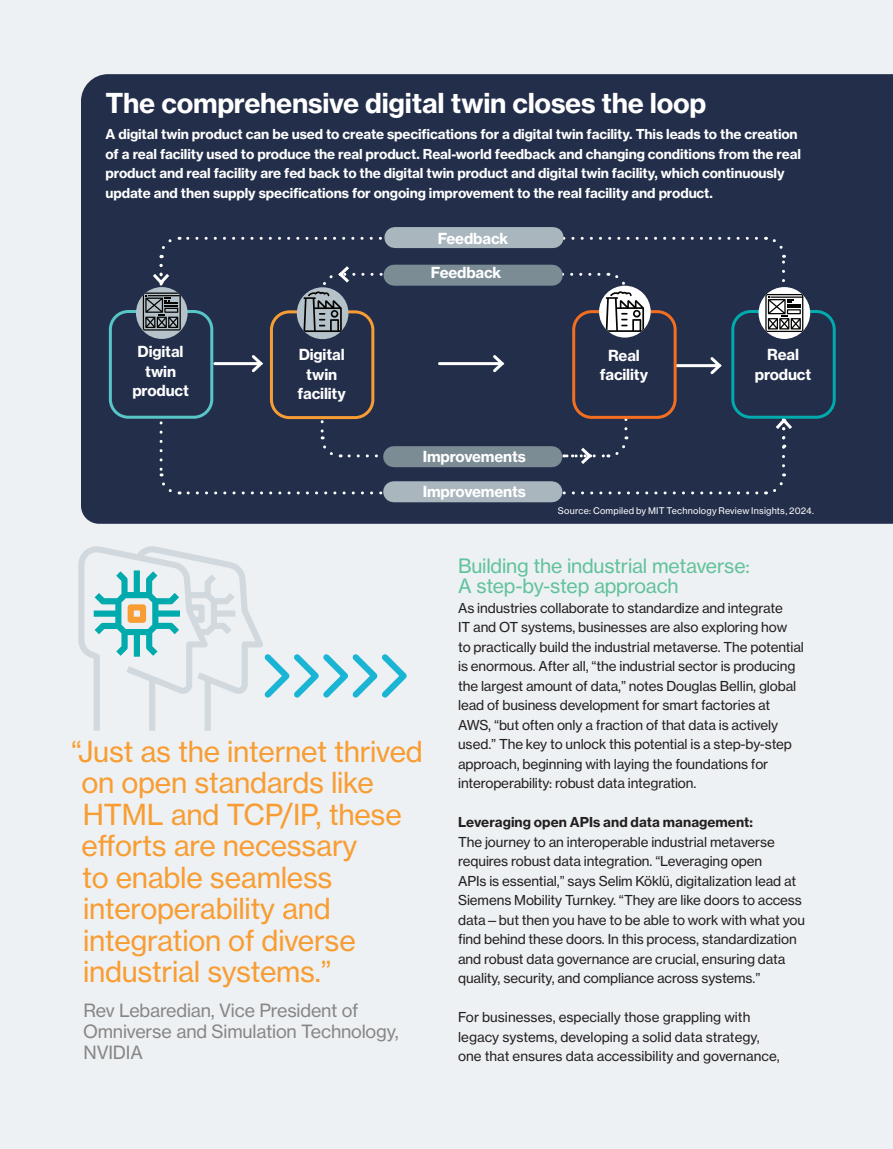
<style>
.page{position:relative;width:893px;height:1149px;background:#fff}
.page>*{position:absolute;margin:0;border:0;box-sizing:border-box;transform-origin:0 0}
.t1{font:28.5px/31.5px "N Haas Grotesk TX Std 55 Rg";letter-spacing:-.01em;color:#f89d33}
.t2{font:27px "N Haas Grotesk TX Std 75 Bd";letter-spacing:-.01em;color:#fff}
.t3{font:19.5px/19.5px "N Haas Grotesk TX Std 55 Rg";letter-spacing:-.01em;color:#61c29c}
.t4{font:18px/21px "N Haas Grotesk TX Std 55 Rg";letter-spacing:-.01em;color:#888787}
.t5{font:15px/19.5px "N Haas Grotesk TX Std 75 Bd";letter-spacing:-.01em;color:#fff;text-align:center}
.t6{font:13.5px/19.5px "N Haas Grotesk TX Std 55 Rg";letter-spacing:-.01em;color:#231f20}
.t7{font:13.5px/19.5px "N Haas Grotesk TX Std 75 Bd";letter-spacing:-.01em;color:#fff}
.t8{font:13.5px "N Haas Grotesk TX Std 75 Bd";letter-spacing:.005em;color:#231f20}
.t9{font:9px "N Haas Grotesk TX Std 55 Rg";letter-spacing:.02em;color:#fff}
</style>
<div class="page">
<div style="left:0;top:0;width:893px;height:1148px;background:#eef1f3"></div>
<div style="left:81px;top:74px;width:812px;height:449px;background:#232f4a"></div>
<div style="left:188px;top:473px;width:599px;height:21px;background:#232f4a"></div>
<svg style="left:78px;top:546px;width:329px;height:184px"></svg>
<div style="left:394px;top:481px;width:158px;height:21px;background:#a9b6be"></div>
<div style="left:395px;top:227px;width:158px;height:21px;background:#a9b6be"></div>
<svg style="left:158px;top:236px;width:598px;height:22px"></svg>
<hr style="left:215px;top:362px;width:46px;height:3px;background:#fff">
<svg style="left:249px;top:352px;width:16px;height:23px"></svg>
<hr style="left:673px;top:364px;width:47px;height:3px;background:#fff">
<svg style="left:708px;top:354px;width:16px;height:23px"></svg>
<div style="left:271px;top:312px;width:102px;height:105px;background:#232f4a;border-radius:18px"></div>
<div style="left:270px;top:310px;width:104px;height:109px;border:3px solid #f89d33;border-radius:18px"></div>
<div style="left:297px;top:287px;width:51px;height:52px;background:#b6c2c9;border-radius:50%"></div>
<div style="left:574px;top:311px;width:101px;height:106px;background:#232f4a;border-radius:18px"></div>
<div style="left:572px;top:310px;width:105px;height:109px;border:3px solid #f36e21;border-radius:18px"></div>
<svg style="left:599px;top:285px;width:52px;height:52px"></svg>
<div style="left:733px;top:311px;width:101px;height:106px;background:#232f4a;border-radius:18px"></div>
<div style="left:731px;top:310px;width:105px;height:108px;border:3px solid #00aaad;border-radius:18px"></div>
<svg style="left:758px;top:287px;width:52px;height:52px"></svg>
<svg style="left:765px;top:235px;width:38px;height:230px"></svg>
<div style="left:110px;top:311px;width:102px;height:106px;background:#232f4a;border-radius:18px"></div>
<div style="left:109px;top:310px;width:104px;height:108px;border:3px solid #58c5c8;border-radius:18px"></div>
<svg style="left:136px;top:287px;width:52px;height:52px"></svg>
<svg style="left:143px;top:265px;width:38px;height:231px"></svg>
<svg style="left:303px;top:264px;width:341px;height:203px"></svg>
<h2 class="t2" style="left:105px;top:86px;width:602px">The comprehensive digital twin closes the loop</h2>
<p class="t7" style="left:105px;top:124px;width:697px">A digital twin product can be used to create specifications for a digital twin facility. This leads to the creation of a real facility used to produce the real product. Real-world feedback and changing conditions from the real product and real facility are fed back to the digital twin product and digital twin facility, which continuously update and then supply specifications for ongoing improvement to the real facility and product.</p>
<p class="t5" style="left:438px;top:228px;width:72px">Feedback</p>
<p class="t5" style="left:132px;top:342px;width:58px">Digital twin product</p>
<p class="t5" style="left:431px;top:263px;width:72px">Feedback</p>
<p class="t5" style="left:298px;top:345px;width:50px">Digital twin facility</p>
<p class="t5" style="left:600px;top:345px;width:50px">Real facility</p>
<p class="t5" style="left:755px;top:345px;width:58px">Real product</p>
<p class="t5" style="left:423px;top:446px;width:105px">Improvements</p>
<p class="t5" style="left:423px;top:481px;width:105px">Improvements</p>
<p class="t9" style="left:558px;top:505px;width:258px">Source: Compiled by MIT Technology Review Insights, 2024.</p>
<h1 class="t1" style="left:82px;top:735px;width:343px;text-indent:-11px">“Just as the internet thrived on open standards like<br>HTML and TCP/IP, these efforts are necessary<br>to enable seamless interoperability and integration of diverse industrial systems.”</h1>
<h3 class="t4" style="left:83px;top:999px;width:317px">Rev Lebaredian, Vice President of<br>Omniverse and Simulation Technology,<br>NVIDIA</h3>
<h3 class="t3" style="left:458px;top:556px;width:293px">Building the industrial metaverse:<br>A step-by-step approach</h3>
<p class="t6" style="left:458px;top:597px;width:347px">As industries collaborate to standardize and integrate<br>IT and OT systems, businesses are also exploring how<br>to practically build the industrial metaverse. The potential is enormous. After all, “the industrial sector is producing the largest amount of data,” notes Douglas Bellin, global lead of business development for smart factories at AWS, “but often only a fraction of that data is actively used.” The key to unlock this potential is a step-by-step approach, beginning with laying the foundations for interoperability: robust data integration.</p>
<p class="t8" style="left:458px;top:813px;width:296px">Leveraging open APIs and data management:</p>
<p class="t6" style="left:458px;top:831px;width:348px">The journey to an interoperable industrial metaverse requires robust data integration. “Leveraging open<br>APIs is essential,” says Selim Köklü, digitalization lead at Siemens Mobility Turnkey. “They are like doors to access data—but then you have to be able to work with what you find behind these doors. In this process, standardization and robust data governance are crucial, ensuring data quality, security, and compliance across systems.”</p>
<p class="t6" style="left:458px;top:1007px;width:323px">For businesses, especially those grappling with legacy systems, developing a solid data strategy, one that ensures data accessibility and governance,</p>
</div>
